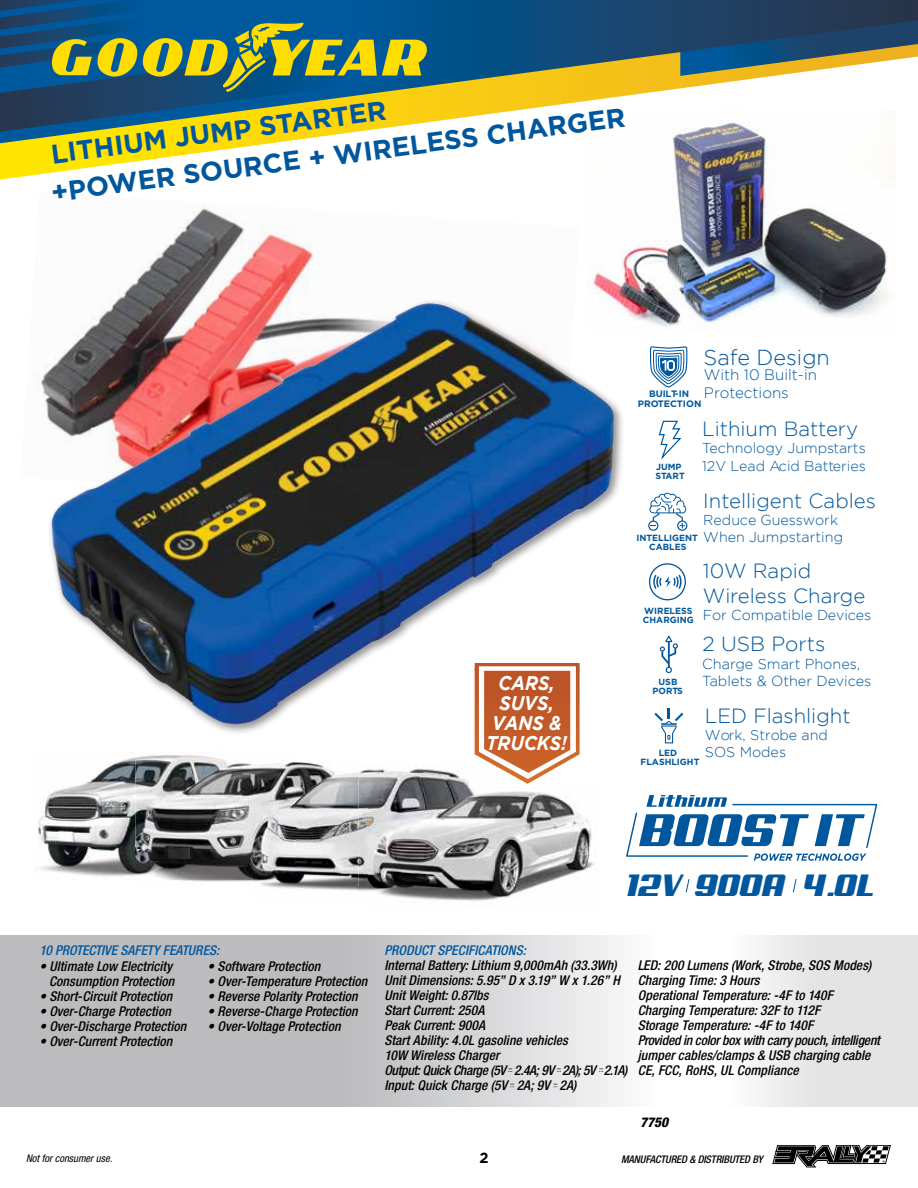
<style>
.page{position:relative;width:918px;height:1188px;background:#fff}
.page>*{position:absolute;margin:0;border:0;box-sizing:border-box;transform-origin:0 0}
.t1{font:31.2px "Aero";color:#00579d;scale:1.04 1}
.t2{font:700 27px/39.3px "Gotham";color:#00579d}
.t3{font:300 21.6px "Gotham";color:#00579d}
.t4{font:300 20.55px/24.6px "Gotham";color:#00579d}
.t5{font:italic 700 19.8px/19.8px "Gotham";color:#fff;text-align:center;scale:.9 1}
.t6{font:300 15.15px/18.1px "Gotham";color:#00579d}
.t7{font:700 14.7px "Gotham";color:#000}
.t8{font:300 14.4px/17.2px "Gotham";color:#00579d}
.t9{font:italic 500 condensed 13.5px/15px "Helvetica Neue";letter-spacing:.005em;color:#000}
.t10{font:italic 500 condensed 13.5px "Helvetica Neue";color:#00579d}
.t11{font:italic 800 condensed 13.5px "Helvetica Neue";color:#000}
.t12{font:italic 500 condensed 10.5px "Helvetica Neue";letter-spacing:-.01em;color:#000}
.t13{font:italic condensed 10.5px "Helvetica Neue";color:#000}
.t14{font:700 9.3px "Gotham";color:#00579d}
.t15{font:700 9px/9px "Gotham";color:#00579d}
.s1{font-weight:700;font-size:9.3px}
.s2{font-weight:700;font-size:9px}
</style>
<div class="page">
<svg style="left:0;top:146px;width:250px;height:34px"></svg>
<svg style="left:0;top:0;width:918px;height:146px"></svg>
<svg style="left:0;top:0;width:427px;height:135px;background:#537a63"></svg>
<svg style="left:773px;top:1145px;width:118px;height:22px"></svg>
<div style="left:703px;top:936px;width:215px;height:170px;background:linear-gradient(to right,#fcfcfc,#dcdcdd)"></div>
<svg style="left:0;top:936px;width:622px;height:170px;background:#c7c8c9"></svg>
<img style="left:586px;top:111px;width:309px;height:216px">
<img style="left:39px;top:208px;width:274px;height:204px">
<div style="left:47px;top:298px;width:578px;height:438px;background:#000;opacity:.45"></div>
<img style="left:51px;top:303px;width:563px;height:422px">
<img style="left:38px;top:752px;width:125px;height:96px">
<img style="left:163px;top:752px;width:60px;height:8px">
<img style="left:40px;top:848px;width:96px;height:29px">
<img style="left:281px;top:760px;width:25px;height:3px">
<img style="left:136px;top:850px;width:117px;height:32px">
<img style="left:136px;top:760px;width:117px;height:90px">
<img style="left:359px;top:765px;width:112px;height:32px">
<img style="left:357px;top:797px;width:11px;height:94px">
<img style="left:266px;top:886px;width:91px;height:5px">
<img style="left:253px;top:763px;width:106px;height:123px">
<img style="left:253px;top:763px;width:43px;height:116px">
<img style="left:467px;top:791px;width:127px;height:110px">
<img style="left:368px;top:787px;width:127px;height:112px">
<svg style="left:508px;top:1069px;width:4px;height:3px"></svg>
<svg style="left:510px;top:1084px;width:4px;height:4px"></svg>
<svg style="left:553px;top:1084px;width:4px;height:4px"></svg>
<svg style="left:557px;top:1069px;width:4px;height:3px"></svg>
<svg style="left:599px;top:1069px;width:4px;height:3px"></svg>
<svg style="left:626px;top:795px;width:252px;height:66px"></svg>
<svg style="left:685px;top:879px;width:112px;height:14px"></svg>
<svg style="left:475px;top:663px;width:105px;height:121px"></svg>
<svg style="left:658px;top:420px;width:24px;height:40px"></svg>
<svg style="left:649px;top:563px;width:37px;height:37px"></svg>
<svg style="left:659px;top:635px;width:19px;height:39px"></svg>
<svg style="left:654px;top:708px;width:29px;height:35px"></svg>
<div style="left:677px;top:520px;width:10px;height:11px;border:1px solid #00579d;border-radius:50%"></div>
<div style="left:648px;top:520px;width:10px;height:11px;border:1px solid #00579d;border-radius:50%"></div>
<svg style="left:649px;top:492px;width:37px;height:36px"></svg>
<svg style="left:649px;top:346px;width:39px;height:42px"></svg>
<h2 class="t2" style="left:43px;top:136px;width:581px;rotate:-8deg">LITHIUM JUMP STARTER<br>+POWER SOURCE + WIRELESS CHARGER</h2>
<h3 class="t5" style="left:487px;top:673px;width:91px">CARS,<br>SUVS,<br>VANS &amp;<br>TRUCKS!</h3>
<h3 class="t3" style="left:704px;top:345px;width:128px">Safe Design</h3>
<p class="t6" style="left:649px;top:366px;width:169px;text-indent:55px">With 10 Built-in<br><span class="s1">BUILT-IN</span> Protections</p>
<p class="t14" style="left:638px;top:398px;width:65px">PROTECTION</p>
<p class="t15" style="left:655px;top:462px;width:31px">JUMP<br>START</p>
<h3 class="t4" style="left:702px;top:416px;width:157px">Lithium Battery</h3>
<p class="t8" style="left:702px;top:440px;width:165px">Technology Jumpstarts<br>12V Lead Acid Batteries</p>
<h3 class="t4" style="left:703px;top:488px;width:174px">Intelligent Cables</h3>
<p class="t8" style="left:636px;top:511px;width:208px;text-indent:67px">Reduce Guesswork<br><span class="s2">INTELLIGENT</span> When Jumpstarting</p>
<p class="t15" style="left:649px;top:542px;width:39px">CABLES</p>
<p class="t15" style="left:643px;top:606px;width:52px">WIRELESS<br>CHARGING</p>
<p class="t15" style="left:653px;top:677px;width:32px;text-align:center">USB<br>PORTS</p>
<h3 class="t4" style="left:703px;top:558px;width:164px">10W Rapid<br>Wireless Charge</h3>
<p class="t8" style="left:703px;top:606px;width:170px">For Compatible Devices</p>
<h3 class="t4" style="left:703px;top:631px;width:124px">2 USB Ports</h3>
<p class="t8" style="left:702px;top:655px;width:171px">Charge Smart Phones,<br>Tablets &amp; Other Devices</p>
<h3 class="t4" style="left:705px;top:703px;width:147px">LED Flashlight</h3>
<p class="t8" style="left:705px;top:726px;width:124px">Work, Strobe and<br>SOS Modes</p>
<p class="t15" style="left:641px;top:748px;width:60px;text-align:center">LED<br>FLASHLIGHT</p>
<h1 class="t1" style="left:626px;top:868px;width:242px">12V 900A 4.0L</h1>
<p class="t10" style="left:39px;top:942px;width:181px">10 PROTECTIVE SAFETY FEATURES:</p>
<p class="t10" style="left:384px;top:942px;width:143px">PRODUCT SPECIFICATIONS:</p>
<p class="t9" style="left:384px;top:958px;width:244px">Internal Battery: Lithium 9,000mAh (33.3Wh)<br>Unit Dimensions: 5.95” D x 3.19” W x 1.26” H<br>Unit Weight: 0.87lbs<br>Start Current: 250A<br>Peak Current: 900A<br>Start Ability: 4.0L gasoline vehicles<br>10W Wireless Charger<br>Output: Quick Charge (5V 2.4A; 9V 2A); 5V 2.1A)<br>Input: Quick Charge (5V 2A; 9V 2A)</p>
<p class="t9" style="left:638px;top:958px;width:244px">LED: 200 Lumens (Work, Strobe, SOS Modes)<br>Charging Time: 3 Hours<br>Operational Temperature: -4F to 140F Charging Temperature: 32F to 112F<br>Storage Temperature: -4F to 140F<br>Provided in color box with carry pouch, intelligent jumper cables/clamps &amp; USB charging cable CE, FCC, RoHS, UL Compliance</p>
<p class="t9" style="left:208px;top:958px;width:114px">• Software Protection</p>
<p class="t9" style="left:208px;top:973px;width:161px">• Over-Temperature Protection</p>
<p class="t9" style="left:208px;top:988px;width:152px">• Reverse Polarity Protection</p>
<p class="t9" style="left:208px;top:1003px;width:152px">• Reverse-Charge Protection</p>
<p class="t9" style="left:208px;top:1018px;width:134px">• Over-Voltage Protection</p>
<p class="t9" style="left:39px;top:958px;width:136px;text-align:right">• Ultimate Low Electricity<br>Consumption Protection</p>
<p class="t9" style="left:39px;top:988px;width:134px">• Short-Circuit Protection</p>
<p class="t9" style="left:39px;top:1003px;width:133px">• Over-Charge Protection</p>
<p class="t9" style="left:39px;top:1018px;width:149px">• Over-Discharge Protection</p>
<p class="t9" style="left:39px;top:1033px;width:134px">• Over-Current Protection</p>
<p class="t11" style="left:640px;top:1114px;width:30px">7750</p>
<p class="t13" style="left:26px;top:1152px;width:88px">Not for consumer use.</p>
<p class="t7" style="left:480px;top:1149px;width:11px">2</p>
<p class="t12" style="left:621px;top:1153px;width:143px">MANUFACTURED &amp; DISTRIBUTED BY</p>
</div>
